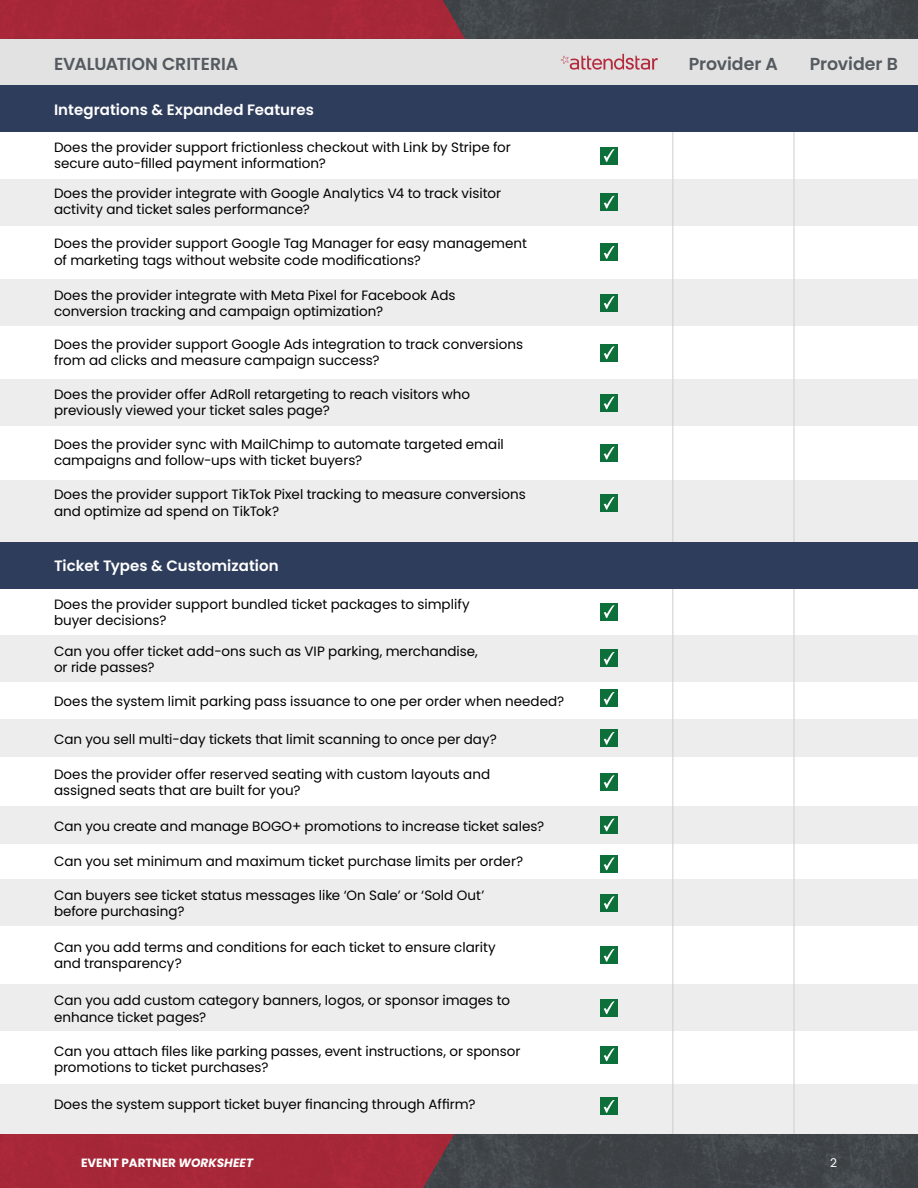
<style>
.page{position:relative;width:918px;height:1188px;background:#fff}
.page>*{position:absolute;margin:0;border:0;box-sizing:border-box;transform-origin:0 0}
.t1{font:600 17.4px "Poppins";letter-spacing:-.005em;color:#545a5f}
.t2{font:600 15px "Poppins";letter-spacing:.005em;color:#fff}
.t3{font:13.5px/16.2px "Poppins";color:#000}
.t4{font:700 12px "Poppins";color:#fff}
.t5{font:12px "Poppins";color:#fff}
.s1{font-style:italic}
</style>
<div class="page">
<img style="left:454px;top:1134px;width:464px;height:54px">
<div style="left:0;top:1134px;width:454px;height:54px;background:#a62738"></div>
<img style="left:465px;top:0;width:453px;height:39px">
<div style="left:0;top:0;width:465px;height:39px;background:#a62738"></div>
<div style="left:0;top:635px;width:918px;height:47px;background:#eeedee"></div>
<div style="left:0;top:719px;width:918px;height:38px;background:#eeedee"></div>
<div style="left:0;top:806px;width:918px;height:38px;background:#eeedee"></div>
<div style="left:0;top:879px;width:918px;height:47px;background:#eeedee"></div>
<div style="left:0;top:985px;width:918px;height:46px;background:#eeedee"></div>
<div style="left:0;top:1084px;width:918px;height:50px;background:#eeedee"></div>
<div style="left:0;top:39px;width:918px;height:47px;background:#e3e2e2"></div>
<div style="left:0;top:179px;width:918px;height:47px;background:#eeedee"></div>
<div style="left:0;top:279px;width:918px;height:47px;background:#eeedee"></div>
<div style="left:0;top:380px;width:918px;height:46px;background:#eeedee"></div>
<div style="left:0;top:480px;width:918px;height:62px;background:#eeedee"></div>
<div style="left:601px;top:194px;width:17px;height:17px;background:#0d6f39"></div>
<svg style="left:604px;top:196px;width:11px;height:13px"></svg>
<div style="left:601px;top:147px;width:17px;height:17px;background:#0d6f39"></div>
<svg style="left:604px;top:149px;width:11px;height:13px"></svg>
<div style="left:601px;top:244px;width:17px;height:17px;background:#0d6f39"></div>
<svg style="left:604px;top:246px;width:11px;height:13px"></svg>
<div style="left:601px;top:294px;width:17px;height:17px;background:#0d6f39"></div>
<svg style="left:604px;top:296px;width:11px;height:13px"></svg>
<div style="left:601px;top:344px;width:17px;height:17px;background:#0d6f39"></div>
<svg style="left:604px;top:346px;width:11px;height:13px"></svg>
<div style="left:601px;top:394px;width:17px;height:18px;background:#0d6f39"></div>
<svg style="left:604px;top:397px;width:11px;height:13px"></svg>
<div style="left:601px;top:445px;width:17px;height:17px;background:#0d6f39"></div>
<svg style="left:604px;top:447px;width:11px;height:13px"></svg>
<div style="left:601px;top:495px;width:17px;height:17px;background:#0d6f39"></div>
<svg style="left:604px;top:497px;width:11px;height:13px"></svg>
<hr style="left:672px;top:132px;width:1px;height:1002px;background:#cecdcf">
<hr style="left:794px;top:132px;width:1px;height:1002px;background:#cecdcf">
<div style="left:0;top:86px;width:918px;height:46px;background:#2f3d5c"></div>
<div style="left:601px;top:690px;width:17px;height:17px;background:#0d6f39"></div>
<svg style="left:604px;top:692px;width:11px;height:13px"></svg>
<div style="left:601px;top:773px;width:17px;height:17px;background:#0d6f39"></div>
<svg style="left:604px;top:775px;width:11px;height:13px"></svg>
<div style="left:601px;top:855px;width:17px;height:17px;background:#0d6f39"></div>
<svg style="left:604px;top:857px;width:11px;height:14px"></svg>
<div style="left:601px;top:947px;width:17px;height:17px;background:#0d6f39"></div>
<svg style="left:604px;top:949px;width:11px;height:13px"></svg>
<div style="left:601px;top:1046px;width:17px;height:17px;background:#0d6f39"></div>
<svg style="left:604px;top:1048px;width:11px;height:13px"></svg>
<div style="left:601px;top:650px;width:17px;height:17px;background:#0d6f39"></div>
<svg style="left:604px;top:652px;width:11px;height:13px"></svg>
<div style="left:601px;top:603px;width:17px;height:17px;background:#0d6f39"></div>
<svg style="left:604px;top:605px;width:11px;height:13px"></svg>
<div style="left:601px;top:730px;width:17px;height:17px;background:#0d6f39"></div>
<svg style="left:604px;top:732px;width:11px;height:13px"></svg>
<div style="left:601px;top:816px;width:17px;height:18px;background:#0d6f39"></div>
<svg style="left:604px;top:819px;width:11px;height:13px"></svg>
<div style="left:601px;top:894px;width:17px;height:17px;background:#0d6f39"></div>
<svg style="left:604px;top:896px;width:11px;height:13px"></svg>
<div style="left:601px;top:999px;width:17px;height:17px;background:#0d6f39"></div>
<svg style="left:604px;top:1001px;width:11px;height:14px"></svg>
<div style="left:601px;top:1098px;width:17px;height:17px;background:#0d6f39"></div>
<svg style="left:604px;top:1100px;width:11px;height:13px"></svg>
<div style="left:0;top:542px;width:918px;height:46px;background:#2f3d5c"></div>
<svg style="left:561px;top:54px;width:97px;height:16px"></svg>
<p class="t1" style="left:54px;top:53px;width:186px">EVALUATION CRITERIA</p>
<p class="t1" style="left:689px;top:53px;width:91px">Provider A</p>
<p class="t1" style="left:810px;top:53px;width:89px">Provider B</p>
<p class="t2" style="left:54px;top:101px;width:261px">Integrations &amp; Expanded Features</p>
<p class="t3" style="left:54px;top:139px;width:458px">Does the provider support frictionless checkout with Link by Stripe for secure auto-filled payment information?</p>
<p class="t3" style="left:54px;top:185px;width:449px">Does the provider integrate with Google Analytics V4 to track visitor activity and ticket sales performance?</p>
<p class="t3" style="left:54px;top:236px;width:475px">Does the provider support Google Tag Manager for easy management of marketing tags without website code modifications?</p>
<p class="t3" style="left:54px;top:287px;width:403px">Does the provider integrate with Meta Pixel for Facebook Ads conversion tracking and campaign optimization?</p>
<p class="t3" style="left:54px;top:336px;width:471px">Does the provider support Google Ads integration to track conversions from ad clicks and measure campaign success?</p>
<p class="t3" style="left:54px;top:386px;width:418px">Does the provider offer AdRoll retargeting to reach visitors who previously viewed your ticket sales page?</p>
<p class="t3" style="left:54px;top:436px;width:451px">Does the provider sync with MailChimp to automate targeted email campaigns and follow-ups with ticket buyers?</p>
<p class="t3" style="left:54px;top:487px;width:473px">Does the provider support TikTok Pixel tracking to measure conversions and optimize ad spend on TikTok?</p>
<p class="t2" style="left:54px;top:557px;width:226px">Ticket Types &amp; Customization</p>
<p class="t3" style="left:54px;top:596px;width:417px">Does the provider support bundled ticket packages to simplify buyer decisions?</p>
<p class="t3" style="left:54px;top:643px;width:425px">Can you offer ticket add-ons such as VIP parking, merchandise, or ride passes?</p>
<p class="t3" style="left:54px;top:693px;width:512px">Does the system limit parking pass issuance to one per order when needed?</p>
<p class="t3" style="left:54px;top:731px;width:445px">Can you sell multi-day tickets that limit scanning to once per day?</p>
<p class="t3" style="left:54px;top:766px;width:438px">Does the provider offer reserved seating with custom layouts and assigned seats that are built for you?</p>
<p class="t3" style="left:54px;top:818px;width:492px">Can you create and manage BOGO+ promotions to increase ticket sales?</p>
<p class="t3" style="left:54px;top:853px;width:471px">Can you set minimum and maximum ticket purchase limits per order?</p>
<p class="t3" style="left:54px;top:888px;width:432px">Can buyers see ticket status messages like ‘On Sale’ or ‘Sold Out’ before purchasing?</p>
<p class="t3" style="left:54px;top:939px;width:443px">Can you add terms and conditions for each ticket to ensure clarity and transparency?</p>
<p class="t3" style="left:54px;top:993px;width:458px">Can you add custom category banners, logos, or sponsor images to enhance ticket pages?</p>
<p class="t3" style="left:54px;top:1043px;width:468px">Can you attach files like parking passes, event instructions, or sponsor promotions to ticket purchases?</p>
<p class="t3" style="left:54px;top:1096px;width:423px">Does the system support ticket buyer financing through Affirm?</p>
<p class="t4" style="left:81px;top:1155px;width:174px">EVENT PARTNER <span class="s1">WORKSHEET</span></p>
<p class="t5" style="left:830px;top:1155px;width:8px">2</p>
</div>
